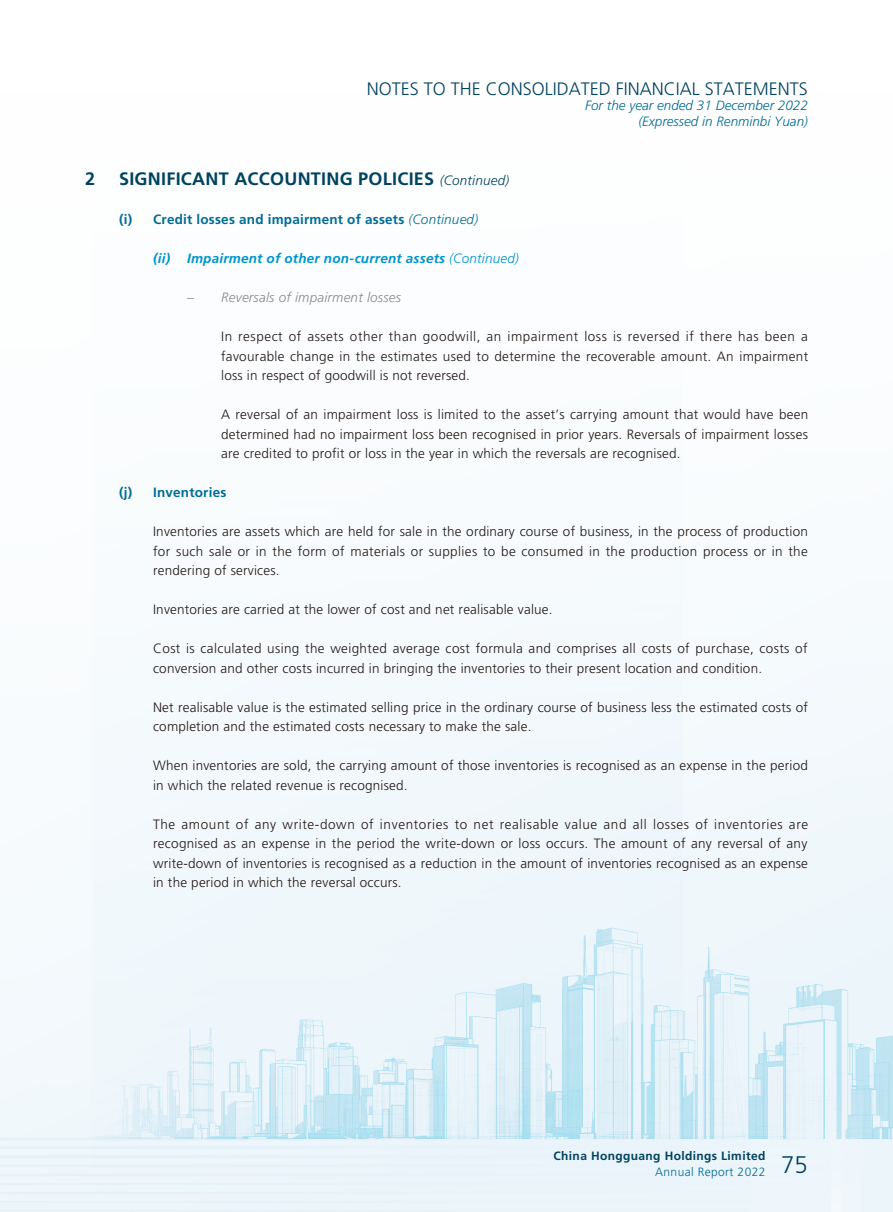
<style>
.page{position:relative;width:893px;height:1212px;background:#fff}
.page>*{position:absolute;margin:0;border:0;box-sizing:border-box;transform-origin:0 0}
.t1{font:300 24px "Frutiger LT Std";color:#00435f}
.t2{font:300 18px "Frutiger LT Std";color:#00435f}
.t3{font:700 18px "Frutiger LT Std";letter-spacing:.015em;color:#00435f}
.t4{font:300 13.5px/19.5px "Frutiger LT Std";letter-spacing:.015em;color:#231916;text-align:justify}
.t5{font:700 13.5px "Frutiger LT Std";letter-spacing:.015em;color:#006c94}
.t6{font:italic 300 13.5px/15.8px "Frutiger LT Std";color:#006c94;text-align:right}
.t7{font:italic 700 13.5px "Frutiger LT Std";letter-spacing:.015em;color:#0094ca}
.t8{font:italic 300 13.5px "Frutiger LT Std";letter-spacing:.015em;color:#898989}
.t9{font:700 12px "Frutiger LT Std";letter-spacing:.03em;color:#00435f}
.t10{font:300 12px "Frutiger LT Std";letter-spacing:.03em;color:#006c94}
.s1{font-weight:300;font-style:italic;font-size:13.5px}
.s2{font-weight:300;font-style:italic}
.s3{font-weight:300}
</style>
<div class="page">
<img style="left:0;top:603px;width:893px;height:609px">
<h2 class="t2" style="left:367px;top:79px;width:443px">NOTES TO THE CONSOLIDATED FINANCIAL STATEMENTS</h2>
<p class="t6" style="left:585px;top:98px;width:224px">For the year ended 31 December 2022 (Expressed in Renminbi Yuan)</p>
<h2 class="t3" style="left:85px;top:168px;width:12px">2</h2>
<h2 class="t3" style="left:119px;top:168px;width:392px">SIGNIFICANT ACCOUNTING POLICIES <span class="s1">(Continued)</span></h2>
<p class="t5" style="left:119px;top:211px;width:361px">(i) Credit losses and impairment of assets <span class="s2">(Continued)</span></p>
<p class="t7" style="left:153px;top:250px;width:367px">(ii) Impairment of other non-current assets <span class="s3">(Continued)</span></p>
<p class="t8" style="left:187px;top:290px;width:215px">– Reversals of impairment losses</p>
<p class="t4" style="left:221px;top:327px;width:589px">In respect of assets other than goodwill, an impairment loss is reversed if there has been a favourable change in the estimates used to determine the recoverable amount. An impairment loss in respect of goodwill is not reversed.</p>
<p class="t4" style="left:221px;top:405px;width:588px">A reversal of an impairment loss is limited to the asset’s carrying amount that would have been determined had no impairment loss been recognised in prior years. Reversals of impairment losses are credited to profit or loss in the year in which the reversals are recognised.</p>
<p class="t5" style="left:119px;top:484px;width:109px">(j) Inventories</p>
<p class="t4" style="left:153px;top:522px;width:656px">Inventories are assets which are held for sale in the ordinary course of business, in the process of production for such sale or in the form of materials or supplies to be consumed in the production process or in the rendering of services.</p>
<p class="t4" style="left:153px;top:600px;width:401px">Inventories are carried at the lower of cost and net realisable value.</p>
<p class="t4" style="left:153px;top:639px;width:656px">Cost is calculated using the weighted average cost formula and comprises all costs of purchase, costs of conversion and other costs incurred in bringing the inventories to their present location and condition.</p>
<p class="t4" style="left:153px;top:697px;width:656px">Net realisable value is the estimated selling price in the ordinary course of business less the estimated costs of completion and the estimated costs necessary to make the sale.</p>
<p class="t4" style="left:153px;top:756px;width:656px">When inventories are sold, the carrying amount of those inventories is recognised as an expense in the period in which the related revenue is recognised.</p>
<p class="t4" style="left:153px;top:814px;width:657px">The amount of any write-down of inventories to net realisable value and all losses of inventories are recognised as an expense in the period the write-down or loss occurs. The amount of any reversal of any write-down of inventories is recognised as a reduction in the amount of inventories recognised as an expense in the period in which the reversal occurs.</p>
<p class="t9" style="left:554px;top:1149px;width:213px">China Hongguang Holdings Limited</p>
<p class="t10" style="left:655px;top:1165px;width:112px">Annual Report 2022</p>
<h1 class="t1" style="left:781px;top:1151px;width:28px">75</h1>
</div>
